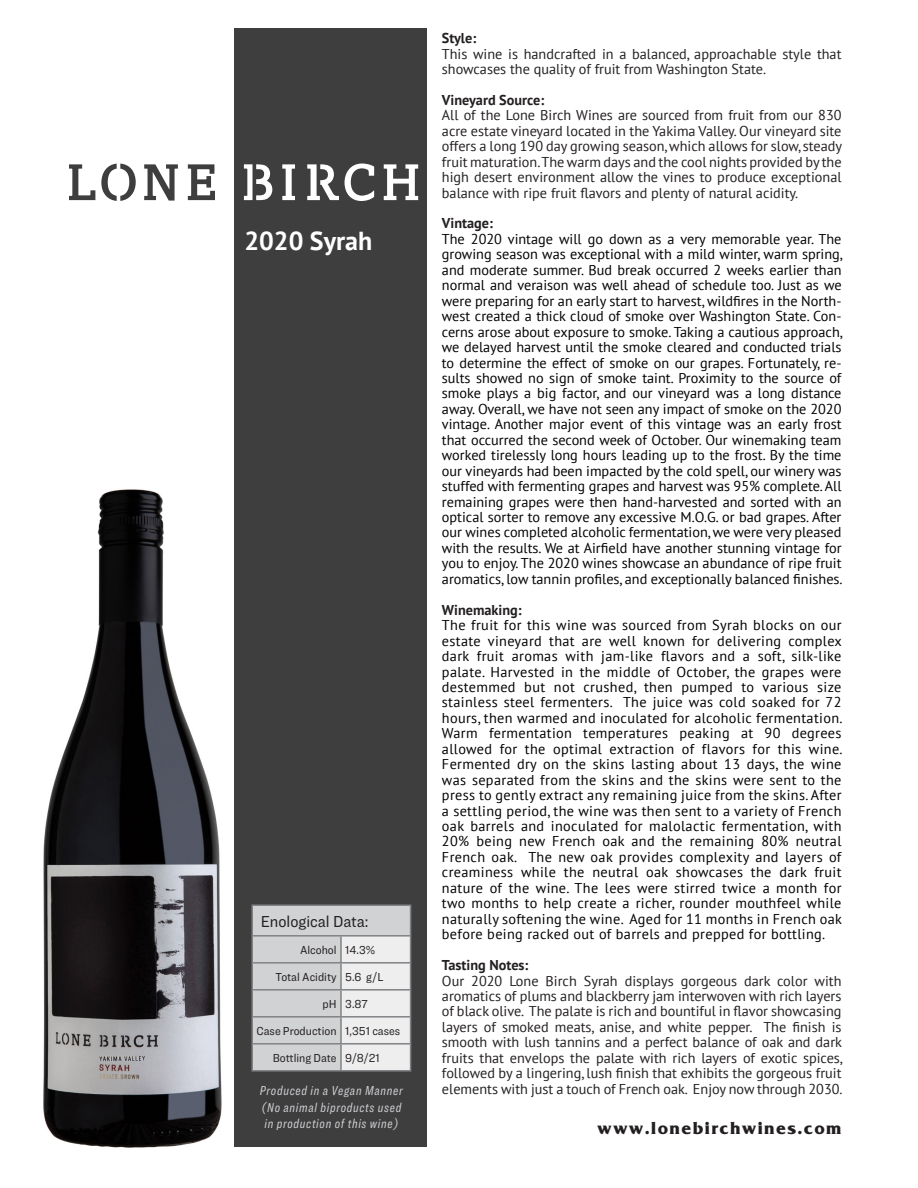
<style>
.page{position:relative;width:918px;height:1188px;background:#fff}
.page>*{position:absolute;margin:0;border:0;box-sizing:border-box;transform-origin:0 0}
.t1{font:700 25.95px "PT Sans";color:#fff}
.t2{font:700 18px "Fritz";letter-spacing:.075em;color:#231f20}
.t3{font:16.5px "Ringside Narrow";color:#231f20}
.t4{font:14.25px/15.5px "PT Sans";letter-spacing:.005em;color:#000001;text-align:justify}
.t5{font:14.25px/15.5px "PT Sans";color:#231f20;text-align:justify}
.t6{font:700 14.25px "PT Sans";color:#231f20}
.t7{font:italic 13.5px "Ringside Compressed";letter-spacing:.05em;color:#d1d2d4}
.t8{font:12px "Ringside Narrow";color:#231f20}
</style>
<div class="page">
<div style="left:234px;top:28px;width:192px;height:1119px;background:#3e3e3f"></div>
<svg style="left:188px;top:164px;width:27px;height:36px"></svg>
<svg style="left:144px;top:164px;width:34px;height:37px"></svg>
<svg style="left:69px;top:164px;width:26px;height:36px"></svg>
<svg style="left:101px;top:164px;width:35px;height:37px"></svg>
<svg style="left:244px;top:164px;width:28px;height:36px"></svg>
<svg style="left:345px;top:164px;width:29px;height:37px"></svg>
<svg style="left:384px;top:164px;width:34px;height:36px"></svg>
<svg style="left:307px;top:164px;width:32px;height:36px"></svg>
<svg style="left:282px;top:164px;width:13px;height:36px"></svg>
<hr style="left:251px;top:904px;width:90px;height:2px;background:#808285">
<hr style="left:251px;top:906px;width:2px;height:29px;background:#808285">
<hr style="left:341px;top:904px;width:70px;height:2px;background:#808285">
<hr style="left:251px;top:935px;width:90px;height:2px;background:#808285">
<hr style="left:251px;top:937px;width:2px;height:25px;background:#808285">
<hr style="left:251px;top:962px;width:90px;height:2px;background:#808285">
<hr style="left:251px;top:964px;width:2px;height:25px;background:#808285">
<hr style="left:251px;top:989px;width:90px;height:2px;background:#808285">
<hr style="left:251px;top:991px;width:2px;height:25px;background:#808285">
<hr style="left:251px;top:1016px;width:90px;height:2px;background:#808285">
<hr style="left:251px;top:1018px;width:2px;height:25px;background:#808285">
<hr style="left:251px;top:1043px;width:90px;height:2px;background:#808285">
<hr style="left:251px;top:1045px;width:2px;height:25px;background:#808285">
<svg style="left:252px;top:906px;width:159px;height:164px;background:#d5d6d8"></svg>
<hr style="left:251px;top:1070px;width:90px;height:2px;background:#808285">
<hr style="left:341px;top:1070px;width:70px;height:2px;background:#808285">
<img style="left:43px;top:489px;width:179px;height:659px">
<p class="t6" style="left:442px;top:29px;width:36px">Style:</p>
<p class="t5" style="left:442px;top:45px;width:401px">This wine is handcrafted in a balanced, approachable style that showcases the quality of fruit from Washington State.</p>
<p class="t6" style="left:442px;top:90px;width:104px">Vineyard Source:</p>
<p class="t5" style="left:442px;top:107px;width:402px">All of the Lone Birch Wines are sourced from fruit from our 830 acre estate vineyard located in the Yakima Valley. Our vineyard site offers a long 190 day growing season, which allows for slow, steady fruit maturation. The warm days and the cool nights provided by the high desert environment allow the vines to produce exceptional balance with ripe fruit flavors and plenty of natural acidity.</p>
<p class="t6" style="left:442px;top:214px;width:52px">Vintage:</p>
<p class="t4" style="left:442px;top:231px;width:402px">The 2020 vintage will go down as a very memorable year. The growing season was exceptional with a mild winter, warm spring, and moderate summer. Bud break occurred 2 weeks earlier than normal and veraison was well ahead of schedule too. Just as we were preparing for an early start to harvest, wildfires in the North&shy;west created a thick cloud of smoke over Washington State. Con&shy;cerns arose about exposure to smoke. Taking a cautious approach, we delayed harvest until the smoke cleared and conducted trials to determine the effect of smoke on our grapes. Fortunately, re&shy;sults showed no sign of smoke taint. Proximity to the source of smoke plays a big factor, and our vineyard was a long distance away. Overall, we have not seen any impact of smoke on the 2020 vintage. Another major event of this vintage was an early frost that occurred the second week of October. Our winemaking team worked tirelessly long hours leading up to the frost. By the time our vineyards had been impacted by the cold spell, our winery was stuffed with fermenting grapes and harvest was 95% complete. All remaining grapes were then hand-harvested and sorted with an optical sorter to remove any excessive M.O.G. or bad grapes. After our wines completed alcoholic fermentation, we were very pleased with the results. We at Airfield have another stunning vintage for you to enjoy. The 2020 wines showcase an abundance of ripe fruit aromatics, low tannin profiles, and exceptionally balanced finishes.</p>
<p class="t6" style="left:442px;top:600px;width:81px">Winemaking:</p>
<p class="t4" style="left:442px;top:617px;width:402px">The fruit for this wine was sourced from Syrah blocks on our estate vineyard that are well known for delivering complex dark fruit aromas with jam-like flavors and a soft, silk-like palate. Harvested in the middle of October, the grapes were destemmed but not crushed, then pumped to various size stainless steel fermenters. The juice was cold soaked for 72 hours, then warmed and inoculated for alcoholic fermentation.<br>Warm fermentation temperatures peaking at 90 degrees allowed for the optimal extraction of flavors for this wine.<br>Fermented dry on the skins lasting about 13 days, the wine was separated from the skins and the skins were sent to the press to gently extract any remaining juice from the skins. After a settling period, the wine was then sent to a variety of French oak barrels and inoculated for malolactic fermentation, with 20% being new French oak and the remaining 80% neutral French oak. The new oak provides complexity and layers of creaminess while the neutral oak showcases the dark fruit nature of the wine. The lees were stirred twice a month for two months to help create a richer, rounder mouthfeel while naturally softening the wine. Aged for 11 months in French oak before being racked out of barrels and prepped for bottling.</p>
<p class="t6" style="left:442px;top:956px;width:88px">Tasting Notes:</p>
<p class="t5" style="left:442px;top:972px;width:402px">Our 2020 Lone Birch Syrah displays gorgeous dark color with aromatics of plums and blackberry jam interwoven with rich layers of black olive. The palate is rich and bountiful in flavor showcasing layers of smoked meats, anise, and white pepper. The finish is smooth with lush tannins and a perfect balance of oak and dark fruits that envelops the palate with rich layers of exotic spices, followed by a lingering, lush finish that exhibits the gorgeous fruit elements with just a touch of French oak. Enjoy now through 2030.</p>
<p class="t1" style="left:244px;top:224px;width:129px">2020 Syrah</p>
<p class="t3" style="left:261px;top:910px;width:109px">Enological Data:</p>
<p class="t8" style="left:300px;top:942px;width:38px">Alcohol</p>
<p class="t8" style="left:345px;top:942px;width:32px">14.3%</p>
<p class="t8" style="left:276px;top:969px;width:63px">Total Acidity</p>
<p class="t8" style="left:345px;top:969px;width:40px">5.6 g/L</p>
<p class="t8" style="left:323px;top:996px;width:16px">pH</p>
<p class="t8" style="left:345px;top:996px;width:24px">3.87</p>
<p class="t8" style="left:257px;top:1023px;width:82px">Case Production</p>
<p class="t8" style="left:345px;top:1023px;width:56px">1,351 cases</p>
<p class="t8" style="left:273px;top:1050px;width:65px">Bottling Date</p>
<p class="t8" style="left:345px;top:1050px;width:36px">9/8/21</p>
<p class="t7" style="left:260px;top:1082px;width:144px">Produced in a Vegan Manner</p>
<p class="t7" style="left:262px;top:1098px;width:141px">(No animal biproducts used</p>
<p class="t7" style="left:264px;top:1114px;width:135px">in production of this wine)</p>
<p class="t2" style="left:597px;top:1116px;width:246px">www.lonebirchwines.com</p>
</div>
